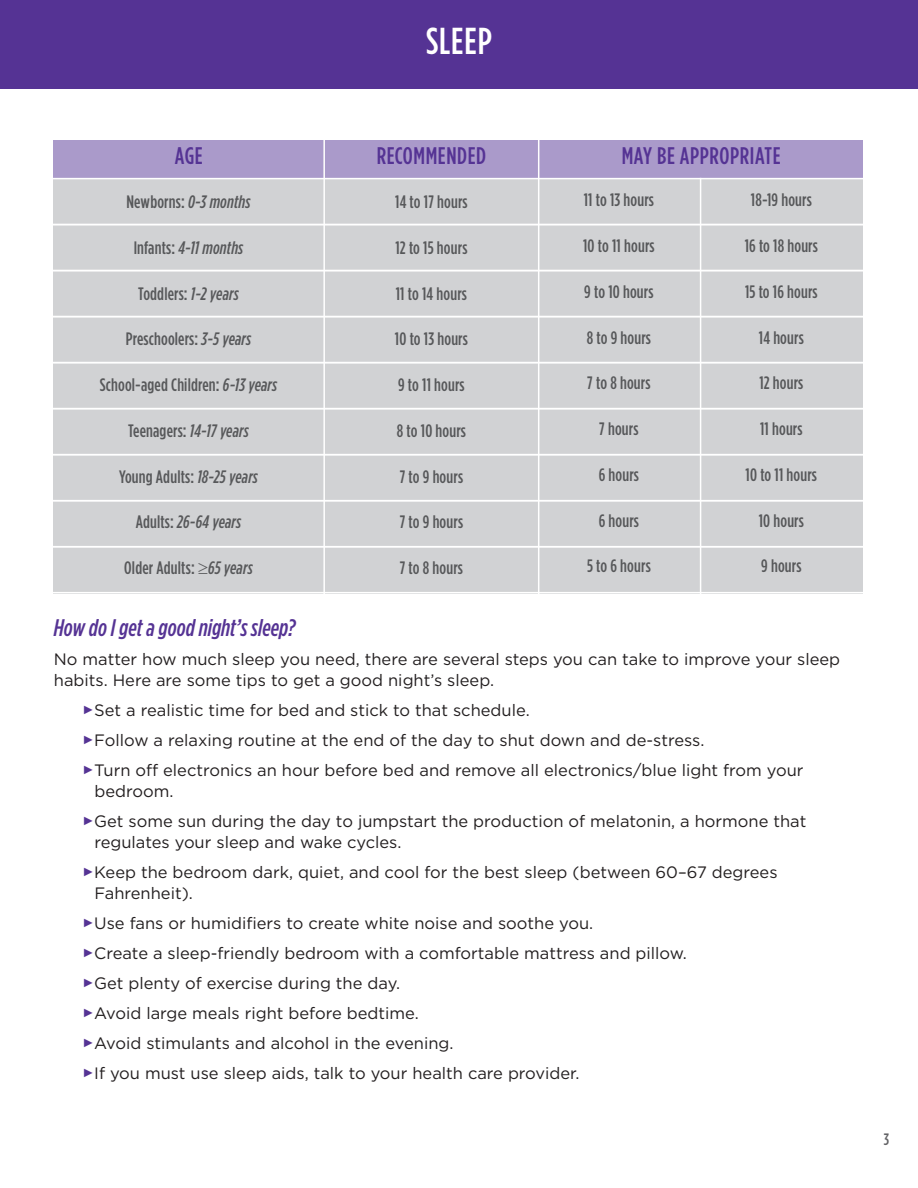
<style>
.page{position:relative;width:918px;height:1188px;background:#fff}
.page>*{position:absolute;margin:0;border:0;box-sizing:border-box;transform-origin:0 0}
.t1{font:500 37.5px "Gotham Condensed";letter-spacing:.025em;color:#fff}
.t2{font:500 24px "Gotham Condensed";letter-spacing:.025em;color:#553394}
.t3{font:italic 500 24px "Gotham Condensed";color:#553394}
.t4{font:500 18px "Gotham Condensed";letter-spacing:.01em;color:#57585a}
.t5{font:italic 500 18px "Gotham Condensed";letter-spacing:.01em;color:#57585a}
.t6{font:16.5px/21px "Gotham";color:#231f20}
.t7{font:500 16.5px "Gotham Condensed";color:#636366}
.s1{font-style:italic}
.s2{font-style:normal}
.s3{font-family:"Arial";font-weight:700;font-size:12px;color:#553394}
</style>
<div class="page">
<div style="left:0;top:0;width:918px;height:89px;background:#553394"></div>
<div style="left:54px;top:140px;width:809px;height:38px;background:#aa9aca"></div>
<div style="left:54px;top:178px;width:809px;height:415px;background:#d1d2d4"></div>
<div style="left:46px;top:178px;width:826px;height:47px;border:2px solid #fff"></div>
<div style="left:46px;top:362px;width:826px;height:47px;border:2px solid #fff"></div>
<div style="left:46px;top:270px;width:826px;height:47px;border:2px solid #fff"></div>
<div style="left:46px;top:454px;width:826px;height:47px;border:2px solid #fff"></div>
<div style="left:46px;top:224px;width:826px;height:47px;border:2px solid #fff"></div>
<div style="left:46px;top:408px;width:826px;height:47px;border:2px solid #fff"></div>
<div style="left:46px;top:316px;width:826px;height:47px;border:2px solid #fff"></div>
<div style="left:46px;top:500px;width:826px;height:47px;border:2px solid #fff"></div>
<div style="left:46px;top:546px;width:826px;height:47px;border:2px solid #fff"></div>
<hr style="left:323px;top:126px;width:2px;height:474px;background:#fff">
<hr style="left:538px;top:126px;width:1px;height:474px;background:#fff">
<hr style="left:700px;top:178px;width:1px;height:422px;background:#fff">
<p class="t2" style="left:175px;top:143px;width:29px">AGE</p>
<p class="t4" style="left:126px;top:192px;width:126px">Newborns: <span class="s1">0-3 months</span></p>
<p class="t5" style="left:134px;top:237px;width:111px"><span class="s2">Infants:</span> 4-11 months</p>
<p class="t4" style="left:138px;top:283px;width:102px">Toddlers: <span class="s1">1-2 years</span></p>
<p class="t4" style="left:126px;top:329px;width:127px">Preschoolers: <span class="s1">3-5 years</span></p>
<p class="t4" style="left:100px;top:375px;width:179px">School-aged Children: <span class="s1">6-13 years</span></p>
<p class="t4" style="left:128px;top:421px;width:122px">Teenagers: <span class="s1">14-17 years</span></p>
<p class="t4" style="left:119px;top:466px;width:140px">Young Adults: <span class="s1">18-25 years</span></p>
<p class="t5" style="left:136px;top:512px;width:107px"><span class="s2">Adults:</span> 26-64 years</p>
<p class="t4" style="left:124px;top:558px;width:130px">Older Adults: ≥<span class="s1">65 years</span></p>
<p class="t1" style="left:426px;top:20px;width:67px">SLEEP</p>
<p class="t2" style="left:377px;top:143px;width:111px">RECOMMENDED</p>
<p class="t2" style="left:622px;top:143px;width:160px">MAY BE APPROPRIATE</p>
<p class="t4" style="left:395px;top:192px;width:74px">14 to 17 hours</p>
<p class="t4" style="left:395px;top:238px;width:73px">12 to 15 hours</p>
<p class="t4" style="left:396px;top:283px;width:73px">11 to 14 hours</p>
<p class="t4" style="left:395px;top:329px;width:74px">10 to 13 hours</p>
<p class="t4" style="left:398px;top:375px;width:68px">9 to 11 hours</p>
<p class="t4" style="left:397px;top:421px;width:71px">8 to 10 hours</p>
<p class="t4" style="left:400px;top:466px;width:65px">7 to 9 hours</p>
<p class="t4" style="left:400px;top:512px;width:65px">7 to 9 hours</p>
<p class="t4" style="left:400px;top:558px;width:65px">7 to 8 hours</p>
<p class="t4" style="left:584px;top:190px;width:72px">11 to 13 hours</p>
<p class="t4" style="left:583px;top:236px;width:73px">10 to 11 hours</p>
<p class="t4" style="left:584px;top:282px;width:71px">9 to 10 hours</p>
<p class="t4" style="left:587px;top:327px;width:66px">8 to 9 hours</p>
<p class="t4" style="left:587px;top:373px;width:65px">7 to 8 hours</p>
<p class="t4" style="left:599px;top:419px;width:41px">7 hours</p>
<p class="t4" style="left:599px;top:465px;width:42px">6 hours</p>
<p class="t4" style="left:599px;top:510px;width:42px">6 hours</p>
<p class="t4" style="left:587px;top:556px;width:65px">5 to 6 hours</p>
<p class="t4" style="left:751px;top:190px;width:62px">18-19 hours</p>
<p class="t4" style="left:745px;top:236px;width:75px">16 to 18 hours</p>
<p class="t4" style="left:745px;top:282px;width:74px">15 to 16 hours</p>
<p class="t4" style="left:759px;top:327px;width:46px">14 hours</p>
<p class="t4" style="left:759px;top:373px;width:45px">12 hours</p>
<p class="t4" style="left:760px;top:419px;width:44px">11 hours</p>
<p class="t4" style="left:746px;top:465px;width:73px">10 to 11 hours</p>
<p class="t4" style="left:759px;top:510px;width:47px">10 hours</p>
<p class="t4" style="left:761px;top:556px;width:42px">9 hours</p>
<p class="t3" style="left:54px;top:614px;width:243px">How do I get a good night’s sleep?</p>
<p class="t6" style="left:54px;top:648px;width:788px">No matter how much sleep you need, there are several steps you can take to improve your sleep habits. Here are some tips to get a good night’s sleep.</p>
<p class="t6" style="left:82px;top:699px;width:449px"><span class="s3">►</span>Set a realistic time for bed and stick to that schedule.</p>
<p class="t6" style="left:82px;top:729px;width:624px"><span class="s3">►</span>Follow a relaxing routine at the end of the day to shut down and de-stress.</p>
<p class="t6" style="left:94px;top:759px;width:711px;text-indent:-12px"><span class="s3">►</span>Turn off electronics an hour before bed and remove all electronics/blue light from your bedroom.</p>
<p class="t6" style="left:94px;top:810px;width:714px;text-indent:-12px"><span class="s3">►</span>Get some sun during the day to jumpstart the production of melatonin, a hormone that regulates your sleep and wake cycles.</p>
<p class="t6" style="left:94px;top:861px;width:685px;text-indent:-12px"><span class="s3">►</span>Keep the bedroom dark, quiet, and cool for the best sleep (between 60–67 degrees<br>Fahrenheit).</p>
<p class="t6" style="left:82px;top:912px;width:512px"><span class="s3">►</span>Use fans or humidifiers to create white noise and soothe you.</p>
<p class="t6" style="left:82px;top:942px;width:606px"><span class="s3">►</span>Create a sleep-friendly bedroom with a comfortable mattress and pillow.</p>
<p class="t6" style="left:82px;top:972px;width:319px"><span class="s3">►</span>Get plenty of exercise during the day.</p>
<p class="t6" style="left:82px;top:1002px;width:338px"><span class="s3">►</span>Avoid large meals right before bedtime.</p>
<p class="t6" style="left:82px;top:1032px;width:373px"><span class="s3">►</span>Avoid stimulants and alcohol in the evening.</p>
<p class="t6" style="left:82px;top:1062px;width:499px"><span class="s3">►</span>If you must use sleep aids, talk to your health care provider.</p>
<p class="t7" style="left:884px;top:1130px;width:7px">3</p>
</div>
